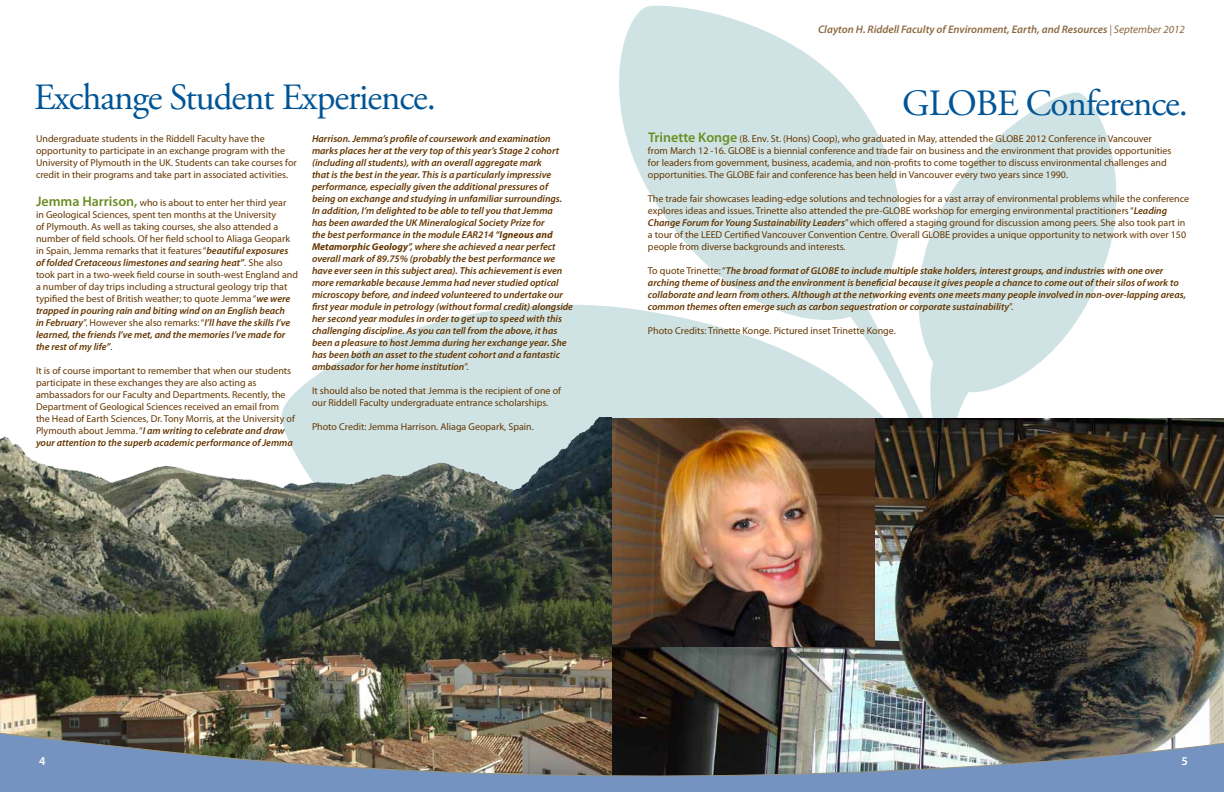
<style>
.page{position:relative;width:1224px;height:792px;background:#fff}
.page>*{position:absolute;margin:0;border:0;box-sizing:border-box;transform-origin:0 0}
.t1{font:37px "Adobe Garamond Pro";letter-spacing:-.03em;color:#005596}
.t2{font:600 12px "Myriad Pro";color:#fff}
.t3{font:italic 600 11px "Myriad Pro";color:#8c6940}
.t4{font:10px/12px "Myriad Pro";color:#663700}
.t5{font:italic 600 10px/12px "Myriad Pro";color:#663700}
.s1{font-weight:600;font-size:14px;color:#6d8d23}
.s2{font-weight:600;font-style:italic}
.s3{font-weight:700}
.s4{font-weight:400;font-style:normal}
.s5{font-weight:400}
</style>
<div class="page">
<svg style="left:282px;top:304px;width:660px;height:114px;fill:#cfe3e5"></svg>
<svg style="left:594px;top:5px;width:301px;height:327px;fill:#cfe3e5"></svg>
<svg style="left:895px;top:92px;width:222px;height:307px;fill:#cfe3e5"></svg>
<img style="left:0;top:418px;width:1224px;height:313px">
<img style="left:604px;top:490px;width:620px;height:241px">
<img style="left:612px;top:419px;width:262px;height:227px">
<img style="left:0;top:731px;width:1224px;height:61px">
<h1 class="t1" style="left:34px;top:75px;width:403px">Exchange Student Experience.</h1>
<p class="t4" style="left:36px;top:132px;width:262px">Undergraduate students in the Riddell Faculty have the opportunity to participate in an exchange program with the University of Plymouth in the UK. Students can take courses for credit in their programs and take part in associated activities.</p>
<p class="t4" style="left:36px;top:197px;width:264px"><span class="s1">Jemma Harrison,</span> who is about to enter her third year<br>in Geological Sciences, spent ten months at the University<br>of Plymouth. As well as taking courses, she also attended a number of field schools. Of her field school to Aliaga Geopark in Spain, Jemma remarks that it features “<span class="s2">beautiful exposures of folded Cretaceous limestones and searing heat”</span>. She also took part in a two-week field course in south-west England and a number of day trips including a structural geology trip that typified the best of British weather; to quote Jemma “<span class="s2">we were trapped in pouring rain and biting wind on an English beach<br>in February</span>”. However she also remarks: “<span class="s2">I’ll have the skills I’ve learned, the friends I’ve met, and the memories I’ve made for the rest of my life”</span>.</p>
<p class="t4" style="left:36px;top:365px;width:260px">It is of course important to remember that when our students participate in these exchanges they are also acting as ambassadors for our Faculty and Departments. Recently, the Department of Geological Sciences received an email from the Head of Earth Sciences, Dr. Tony Morris, at the University of Plymouth about Jemma. “<span class="s2">I am writing to celebrate and draw your attention to the superb academic performance of Jemma</span></p>
<p class="t5" style="left:312px;top:132px;width:263px">Harrison. Jemma’s profile of coursework and examination marks places her at the very top of this year’s Stage 2 cohort (including all students), with an overall aggregate mark<br>that is the best in the year. This is a particularly impressive performance, especially given the additional pressures of being on exchange and studying in unfamiliar surroundings.<br>In addition, I’m delighted to be able to tell you that Jemma<br>has been awarded the UK Mineralogical Society Prize for<br>the best performance in the module EAR214 “<span class="s3">Igneous and Metamorphic Geology</span>”, where she achieved a near perfect overall mark of 89.75% (probably the best performance we have ever seen in this subject area). This achievement is even more remarkable because Jemma had never studied optical microscopy before, and indeed volunteered to undertake our first year module in petrology (without formal credit) alongside her second year modules in order to get up to speed with this challenging discipline. As you can tell from the above, it has been a pleasure to host Jemma during her exchange year. She has been both an asset to the student cohort and a fantastic ambassador for her home institution<span class="s4">”.</span></p>
<p class="t4" style="left:312px;top:384px;width:251px">It should also be noted that Jemma is the recipient of one of our Riddell Faculty undergraduate entrance scholarships.</p>
<p class="t4" style="left:312px;top:420px;width:223px">Photo Credit: Jemma Harrison. Aliaga Geopark, Spain.</p>
<p class="t3" style="left:818px;top:23px;width:368px">Clayton H. Riddell Faculty of Environment, Earth, and Resources <span class="s5">| September 2012</span></p>
<h1 class="t1" style="left:902px;top:81px;width:287px">GLOBE Conference.</h1>
<p class="t4" style="left:648px;top:132px;width:525px"><span class="s1">Trinette Konge</span> (B. Env. St. (Hons) Coop), who graduated in May, attended the GLOBE 2012 Conference in Vancouver from March 12 -16. GLOBE is a biennial conference and trade fair on business and the environment that provides opportunities for leaders from government, business, academia, and non-profits to come together to discuss environmental challenges and opportunities. The GLOBE fair and conference has been held in Vancouver every two years since 1990.</p>
<p class="t4" style="left:648px;top:192px;width:543px">The trade fair showcases leading-edge solutions and technologies for a vast array of environmental problems while the conference explores ideas and issues. Trinette also attended the pre-GLOBE workshop for emerging environmental practitioners “<span class="s2">Leading Change Forum for Young Sustainability Leaders</span>” which offered a staging ground for discussion among peers. She also took part in a tour of the LEED Certified Vancouver Convention Centre. Overall GLOBE provides a unique opportunity to network with over 150 people from diverse backgrounds and interests.</p>
<p class="t5" style="left:648px;top:264px;width:540px"><span class="s4">To quote Trinette: “</span>The broad format of GLOBE to include multiple stake holders, interest groups, and industries with one over arching theme of business and the environment is beneficial because it gives people a chance to come out of their silos of work to collaborate and learn from others. Although at the networking events one meets many people involved in non-over-lapping areas, common themes often emerge such as carbon sequestration or corporate sustainability<span class="s4">”.</span></p>
<p class="t4" style="left:648px;top:324px;width:249px">Photo Credits: Trinette Konge. Pictured inset Trinette Konge.</p>
<p class="t2" style="left:39px;top:753px;width:8px">4</p>
<p class="t2" style="left:1182px;top:753px;width:8px">5</p>
</div>
